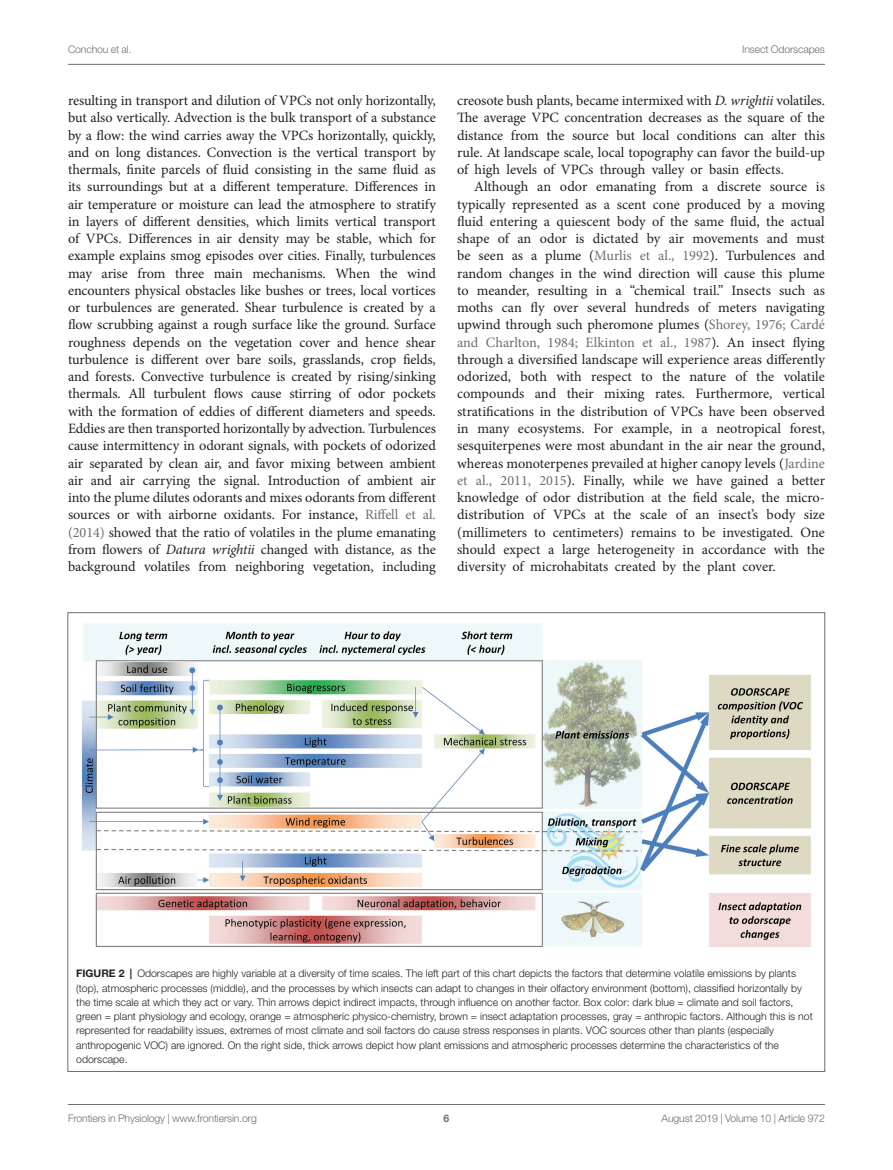
<style>
.page{position:relative;width:893px;height:1170px;background:#fff}
.page>*{position:absolute;margin:0;border:0;box-sizing:border-box;transform-origin:0 0}
.TEXT{font:14.25px/17.2px "Minion Pro";letter-spacing:-.005em;color:#231f20;text-align:justify}
.FIG_LEG{font:300 10.5px/14.2px "Helvetica Neue LT Std";color:#231f20}
.t1{font:300 10.5px "Helvetica Neue LT Std";letter-spacing:-.015em;color:#6c6d70}
.t2{font:700 10.5px "Helvetica Neue LT Std";color:#6c6d70}
.s1{color:#6c6d70}
.s2{font-style:italic}
.s3{font-weight:700}
</style>
<div class="page">
<hr style="left:68px;top:64px;width:757px;height:1px;background:#6c6d70">
<hr style="left:68px;top:1104px;width:757px;height:1px;background:#6c6d70">
<img style="left:82px;top:623px;width:729px;height:324px">
<p class="t1" style="left:68px;top:42px;width:65px">Conchou et al.</p>
<p class="t1" style="left:742px;top:42px;width:84px">Insect Odorscapes</p>
<p class="TEXT" style="left:68px;top:92px;width:369px">resulting in transport and dilution of VPCs not only horizontally, but also vertically. Advection is the bulk transport of a substance by a flow: the wind carries away the VPCs horizontally, quickly, and on long distances. Convection is the vertical transport by thermals, finite parcels of fluid consisting in the same fluid as its surroundings but at a different temperature. Differences in air temperature or moisture can lead the atmosphere to stratify in layers of different densities, which limits vertical transport of VPCs. Differences in air density may be stable, which for example explains smog episodes over cities. Finally, turbulences may arise from three main mechanisms. When the wind encounters physical obstacles like bushes or trees, local vortices or turbulences are generated. Shear turbulence is created by a flow scrubbing against a rough surface like the ground. Surface roughness depends on the vegetation cover and hence shear turbulence is different over bare soils, grasslands, crop fields, and forests. Convective turbulence is created by rising/sinking thermals. All turbulent flows cause stirring of odor pockets with the formation of eddies of different diameters and speeds.<br>Eddies are then transported horizontally by advection. Turbulences cause intermittency in odorant signals, with pockets of odorized air separated by clean air, and favor mixing between ambient air and air carrying the signal. Introduction of ambient air into the plume dilutes odorants and mixes odorants from different sources or with airborne oxidants. For instance, <span class="s1">Riffell et al. (2014)</span> showed that the ratio of volatiles in the plume emanating from flowers of <span class="s2">Datura wrightii</span> changed with distance, as the background volatiles from neighboring vegetation, including</p>
<p class="TEXT" style="left:457px;top:92px;width:369px">creosote bush plants, became intermixed with <span class="s2">D. wrightii</span> volatiles.<br>The average VPC concentration decreases as the square of the distance from the source but local conditions can alter this rule. At landscape scale, local topography can favor the build-up of high levels of VPCs through valley or basin effects.</p>
<p class="TEXT" style="left:457px;top:178px;width:369px;text-indent:17px">Although an odor emanating from a discrete source is typically represented as a scent cone produced by a moving fluid entering a quiescent body of the same fluid, the actual shape of an odor is dictated by air movements and must be seen as a plume (<span class="s1">Murlis et al., 1992</span>). Turbulences and random changes in the wind direction will cause this plume to meander, resulting in a “chemical trail.” Insects such as moths can fly over several hundreds of meters navigating upwind through such pheromone plumes (<span class="s1">Shorey, 1976; Cardé and Charlton, 1984; Elkinton et al., 1987</span>). An insect flying through a diversified landscape will experience areas differently odorized, both with respect to the nature of the volatile compounds and their mixing rates. Furthermore, vertical stratifications in the distribution of VPCs have been observed in many ecosystems. For example, in a neotropical forest, sesquiterpenes were most abundant in the air near the ground, whereas monoterpenes prevailed at higher canopy levels (<span class="s1">Jardine et al., 2011, 2015</span>). Finally, while we have gained a better knowledge of odor distribution at the field scale, the micro&shy;distribution of VPCs at the scale of an insect’s body size (millimeters to centimeters) remains to be investigated. One should expect a large heterogeneity in accordance with the diversity of microhabitats created by the plant cover.</p>
<p class="FIG_LEG" style="left:76px;top:966px;width:738px"><span class="s3">FIGURE 2 |</span> Odorscapes are highly variable at a diversity of time scales. The left part of this chart depicts the factors that determine volatile emissions by plants (top), atmospheric processes (middle), and the processes by which insects can adapt to changes in their olfactory environment (bottom), classified horizontally by the time scale at which they act or vary. Thin arrows depict indirect impacts, through influence on another factor. Box color: dark blue = climate and soil factors, green = plant physiology and ecology, orange = atmospheric physico-chemistry, brown = insect adaptation processes, gray = anthropic factors. Although this is not represented for readability issues, extremes of most climate and soil factors do cause stress responses in plants. VOC sources other than plants (especially anthropogenic VOC) are ignored. On the right side, thick arrows depict how plant emissions and atmospheric processes determine the characteristics of the odorscape.</p>
<p class="t1" style="left:68px;top:1111px;width:190px">Frontiers in Physiology | www.frontiersin.org</p>
<p class="t2" style="left:444px;top:1111px;width:7px">6</p>
<p class="t1" style="left:662px;top:1111px;width:165px">August 2019 | Volume 10 | Article 972</p>
</div>
